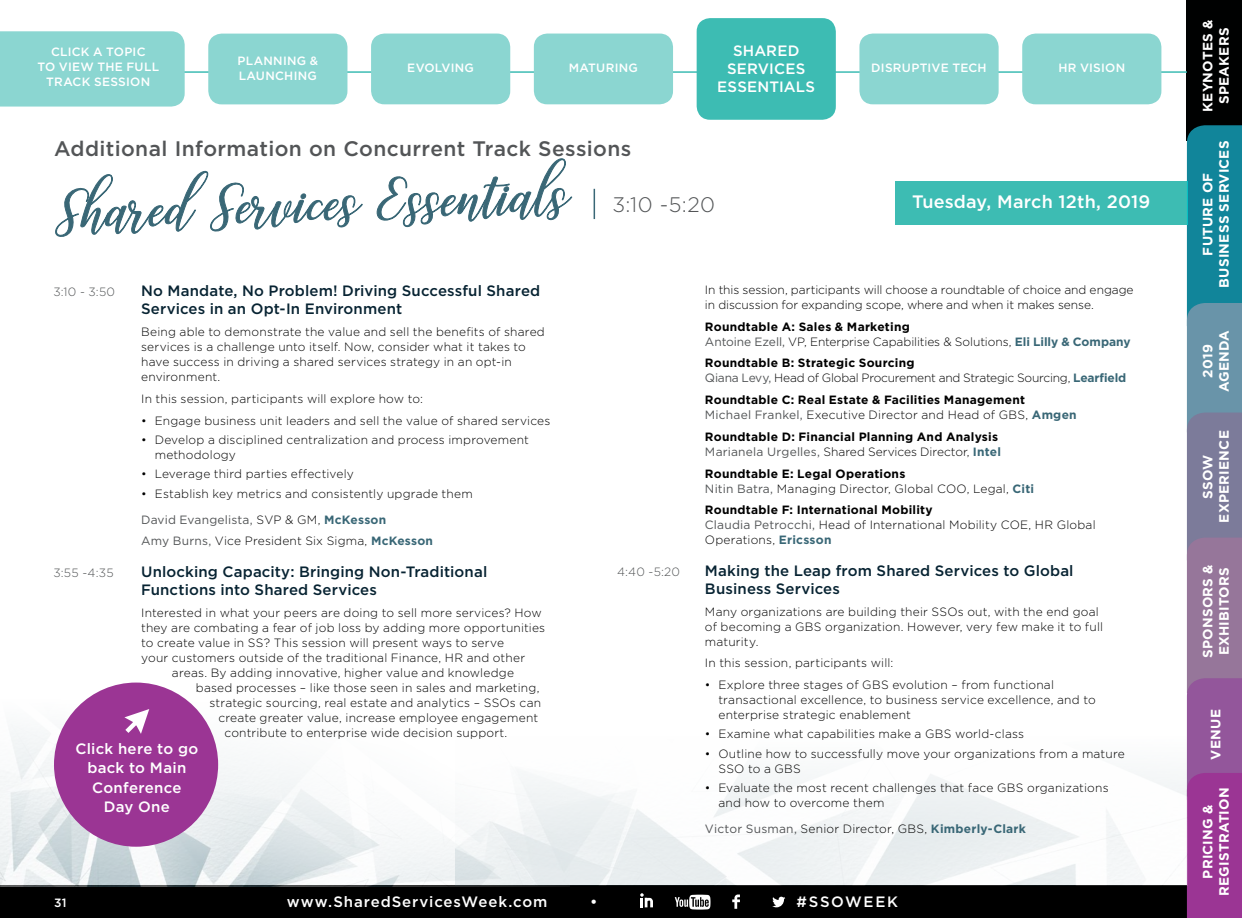
<style>
.page{position:relative;width:1242px;height:918px;background:#fff}
.page>*{position:absolute;margin:0;border:0;box-sizing:border-box;transform-origin:0 0}
.t1{font:72px "Challista Script";color:#396776}
.t2{font:500 21px "Gotham";letter-spacing:.015em;color:#535557}
.t3{font:300 21px "Gotham";color:#535557}
.t4{font:500 18px "Gotham";letter-spacing:.01em;color:#fff}
.Session_Title{font:500 15px/18px "Gotham";letter-spacing:.01em;color:#072332}
.t5{font:500 15px/19.5px "Gotham";letter-spacing:.02em;color:#fff;text-align:center}
.t6{font:500 15px "Gotham";letter-spacing:.06em;color:#fff}
.t7{font:500 15px "Gotham";letter-spacing:.11em;color:#fff}
.t8{font:700 13.5px/16.2px "Gotham";letter-spacing:.02em;color:#fff;text-align:center}
.Normal_Indent{font:300 12px/15px "Gotham";letter-spacing:.01em;color:#000}
.Normal_Indent-2{font:700 12px/15px "Gotham";letter-spacing:.02em;color:#000}
.t9{font:500 12px/15px "Gotham";letter-spacing:.02em;color:#fff}
.Normal_Indent-3{font:300 12px/15px "Gotham";letter-spacing:-.02em;color:#000}
.Normal_Indent-4{font:12px "Gotham";letter-spacing:.015em;color:#535557}
.Session_Title-2{font:300 12px "Gotham";letter-spacing:.025em;color:#535557}
.s1{font-weight:300;color:#000}
.s2{font-weight:700;color:#396776}
.s3{font-weight:400;color:#535557}
.s4{font-weight:700}
.s5{font-weight:300}
.s6{color:#396776}
</style>
<div class="page">
<div style="left:0;top:886px;width:1188px;height:32px;background:#000"></div>
<svg style="left:640px;top:893px;width:13px;height:14px"></svg>
<svg style="left:675px;top:895px;width:36px;height:15px"></svg>
<svg style="left:732px;top:895px;width:8px;height:14px"></svg>
<svg style="left:772px;top:897px;width:13px;height:10px"></svg>
<div style="left:1187px;top:0;width:55px;height:140px;background:#000101"></div>
<svg style="left:1187px;top:125px;width:55px;height:793px;background:#6e6e9a"></svg>
<hr style="left:0;top:71px;width:1187px;height:2px;background:#3dbcb3">
<div style="left:697px;top:18px;width:139px;height:102px;background:#3dbcb3;border-radius:14px"></div>
<hr style="left:594px;top:189px;width:1px;height:30px;background:#396776">
<img style="left:0;top:682px;width:569px;height:204px">
<img style="left:456px;top:705px;width:732px;height:180px">
<div style="left:534px;top:34px;width:139px;height:70px;background:#8bd6d1;border-radius:14px"></div>
<div style="left:859px;top:34px;width:140px;height:70px;background:#8bd6d1;border-radius:14px"></div>
<div style="left:208px;top:34px;width:139px;height:70px;background:#8bd6d1;border-radius:14px"></div>
<div style="left:371px;top:34px;width:139px;height:70px;background:#8bd6d1;border-radius:14px"></div>
<svg style="left:55px;top:171px;width:308px;height:66px"></svg>
<svg style="left:376px;top:158px;width:197px;height:70px"></svg>
<div style="left:1022px;top:34px;width:139px;height:70px;background:#8bd6d1;border-radius:14px"></div>
<div style="left:895px;top:182px;width:293px;height:43px;background:#3dbcb3"></div>
<div style="left:0;top:31px;width:185px;height:76px;background:#8bd6d1"></div>
<div style="left:54px;top:683px;width:164px;height:164px;background:#9b3594;border-radius:50%"></div>
<svg style="left:124px;top:709px;width:25px;height:25px"></svg>
<p class="t9" style="left:37px;top:44px;width:123px;text-align:center">CLICK A TOPIC<br>TO VIEW THE FULL<br>TRACK SESSION</p>
<p class="t9" style="left:238px;top:52px;width:82px">PLANNING &amp;<br>LAUNCHING</p>
<p class="t9" style="left:407px;top:60px;width:68px">EVOLVING</p>
<p class="t5" style="left:717px;top:41px;width:99px;line-height:18px">SHARED<br>SERVICES<br>ESSENTIALS</p>
<p class="t9" style="left:569px;top:60px;width:71px">MATURING</p>
<p class="t9" style="left:871px;top:60px;width:117px">DISRUPTIVE TECH</p>
<p class="t9" style="left:1058px;top:60px;width:68px">HR VISION</p>
<p class="t2" style="left:54px;top:137px;width:579px">Additional Information on Concurrent Track Sessions</p>
<p class="t1" style="left:53px;top:169px;width:519px;rotate:-2deg">Shared Services Ess entials</p>
<p class="t3" style="left:613px;top:194px;width:104px">3:10 -5:20</p>
<p class="t4" style="left:912px;top:192px;width:240px">Tuesday, March 12th, 2019</p>
<p class="Session_Title-2" style="left:53px;top:286px;width:63px">3:10 - 3:50</p>
<p class="Session_Title" style="left:141px;top:282px;width:401px">No Mandate, No Problem! Driving Successful Shared<br>Services in an Opt-In Environment</p>
<p class="Normal_Indent" style="left:141px;top:324px;width:405px">Being able to demonstrate the value and sell the benefits of shared services is a challenge unto itself. Now, consider what it takes to have success in driving a shared services strategy in an opt-in environment.</p>
<p class="Normal_Indent" style="left:141px;top:391px;width:283px">In this session, participants will explore how to:</p>
<p class="Normal_Indent" style="left:141px;top:413px;width:411px">• Engage business unit leaders and sell the value of shared services</p>
<p class="Normal_Indent" style="left:155px;top:432px;width:376px;text-indent:-14px">• Develop a disciplined centralization and process improvement methodology</p>
<p class="Normal_Indent" style="left:141px;top:466px;width:214px">• Leverage third parties effectively</p>
<p class="Normal_Indent" style="left:141px;top:486px;width:333px">• Establish key metrics and consistently upgrade them</p>
<p class="Normal_Indent-4" style="left:141px;top:513px;width:247px">David Evangelista, <span class="s1">SVP &amp; GM,</span> <span class="s2">McKesson</span></p>
<p class="Normal_Indent" style="left:141px;top:533px;width:293px"><span class="s3">Amy Burns,</span> Vice President Six Sigma, <span class="s2">McKesson</span></p>
<p class="Session_Title-2" style="left:53px;top:566px;width:62px">3:55 -4:35</p>
<p class="Session_Title" style="left:141px;top:562px;width:348px">Unlocking Capacity: Bringing Non-Traditional<br>Functions into Shared Services</p>
<p class="Normal_Indent" style="left:141px;top:605px;width:402px">Interested in what your peers are doing to sell more services? How</p>
<p class="Normal_Indent" style="left:141px;top:620px;width:406px">they are combating a fear of job loss by adding more opportunities</p>
<p class="Normal_Indent" style="left:141px;top:635px;width:364px">to create value in SS? This session will present ways to serve</p>
<p class="Normal_Indent" style="left:141px;top:650px;width:386px">your customers outside of the traditional Finance, HR and other</p>
<p class="Normal_Indent" style="left:172px;top:665px;width:344px">areas. By adding innovative, higher value and knowledge</p>
<p class="Normal_Indent" style="left:196px;top:680px;width:345px">based processes – like those seen in sales and marketing,</p>
<p class="Normal_Indent" style="left:209px;top:695px;width:333px">strategic sourcing, real estate and analytics – SSOs can</p>
<p class="Normal_Indent" style="left:218px;top:710px;width:321px">create greater value, increase employee engagement</p>
<p class="Normal_Indent" style="left:224px;top:725px;width:284px">contribute to enterprise wide decision support.</p>
<p class="t5" style="left:75px;top:739px;width:124px">Click here to go back to Main<br>Conference<br>Day One</p>
<p class="Normal_Indent" style="left:705px;top:282px;width:430px">In this session, participants will choose a roundtable of choice and engage in discussion for expanding scope, where and when it makes sense.</p>
<p class="Normal_Indent" style="left:705px;top:319px;width:427px"><span class="s4">Roundtable A: Sales &amp; Marketing<br></span><span class="s3">Antoine Ezell,</span> VP, Enterprise Capabilities &amp; Solutions, <span class="s2">Eli Lilly &amp; Company</span></p>
<p class="Normal_Indent-3" style="left:705px;top:355px;width:423px"><span class="s4">Roundtable B: Strategic Sourcing<br></span><span class="s3">Qiana Levy,</span> Head of Global Procurement and Strategic Sourcing, <span class="s2">Learfield</span></p>
<p class="Normal_Indent-2" style="left:705px;top:392px;width:373px">Roundtable C: Real Estate &amp; Facilities Management<br><span class="s3">Michael Frankel,</span> <span class="s5">Executive Director and Head of GBS,</span> <span class="s6">Amgen</span></p>
<p class="Normal_Indent-2" style="left:705px;top:429px;width:298px">Roundtable D: Financial Planning And Analysis<br><span class="s3">Marianela Urgelles,</span> <span class="s5">Shared Services Director,</span> <span class="s6">Intel</span></p>
<p class="Normal_Indent" style="left:705px;top:466px;width:331px"><span class="s4">Roundtable E: Legal Operations<br></span><span class="s3">Nitin Batra,</span> Managing Director, Global COO, Legal, <span class="s2">Citi</span></p>
<p class="Normal_Indent" style="left:705px;top:502px;width:392px"><span class="s4">Roundtable F: International Mobility<br></span><span class="s3">Claudia Petrocchi,</span> Head of International Mobility COE, HR Global<br>Operations, <span class="s2">Ericsson</span></p>
<p class="Session_Title-2" style="left:617px;top:565px;width:64px">4:40 -5:20</p>
<p class="Session_Title" style="left:705px;top:561px;width:370px">Making the Leap from Shared Services to Global<br>Business Services</p>
<p class="Normal_Indent" style="left:705px;top:604px;width:400px">Many organizations are building their SSOs out, with the end goal of becoming a GBS organization. However, very few make it to full maturity.</p>
<p class="Normal_Indent" style="left:705px;top:655px;width:190px">In this session, participants will:</p>
<p class="Normal_Indent" style="left:718px;top:677px;width:379px;text-indent:-14px">• Explore three stages of GBS evolution – from functional transactional excellence, to business service excellence, and to enterprise strategic enablement</p>
<p class="Normal_Indent" style="left:705px;top:726px;width:321px">• Examine what capabilities make a GBS world-class</p>
<p class="Normal_Indent" style="left:718px;top:746px;width:408px;text-indent:-14px">• Outline how to successfully move your organizations from a mature<br>SSO to a GBS</p>
<p class="Normal_Indent" style="left:718px;top:780px;width:392px;text-indent:-14px">• Evaluate the most recent challenges that face GBS organizations and how to overcome them</p>
<p class="Normal_Indent" style="left:705px;top:821px;width:322px"><span class="s3">Victor Susman,</span> Senior Director, GBS, <span class="s2">Kimberly-Clark</span></p>
<p class="t9" style="left:54px;top:895px;width:14px">31</p>
<p class="t6" style="left:287px;top:894px;width:262px">www.SharedServicesWeek.com</p>
<p class="t5" style="left:590px;top:892px;width:9px">•</p>
<p class="t7" style="left:797px;top:894px;width:103px">#SSOWEEK</p>
<p class="t8" style="left:1199px;top:112px;width:94px;rotate:-90deg">KEYNOTES &amp;<br>SPEAKERS</p>
<p class="t8" style="left:1199px;top:288px;width:149px;rotate:-90deg">FUTURE OF<br>BUSINESS SERVICES</p>
<p class="t8" style="left:1199px;top:392px;width:64px;rotate:-90deg">2019<br>AGENDA</p>
<p class="t8" style="left:1199px;top:523px;width:94px;rotate:-90deg">SSOW<br>EXPERIENCE</p>
<p class="t8" style="left:1199px;top:658px;width:95px;text-align:left;rotate:-90deg">SPONSORS &amp;<br>EXHIBITORS</p>
<p class="t8" style="left:1207px;top:760px;width:52px;rotate:-90deg">VENUE</p>
<p class="t8" style="left:1199px;top:896px;width:110px;rotate:-90deg">PRICING &amp;<br>REGISTRATION</p>
</div>
